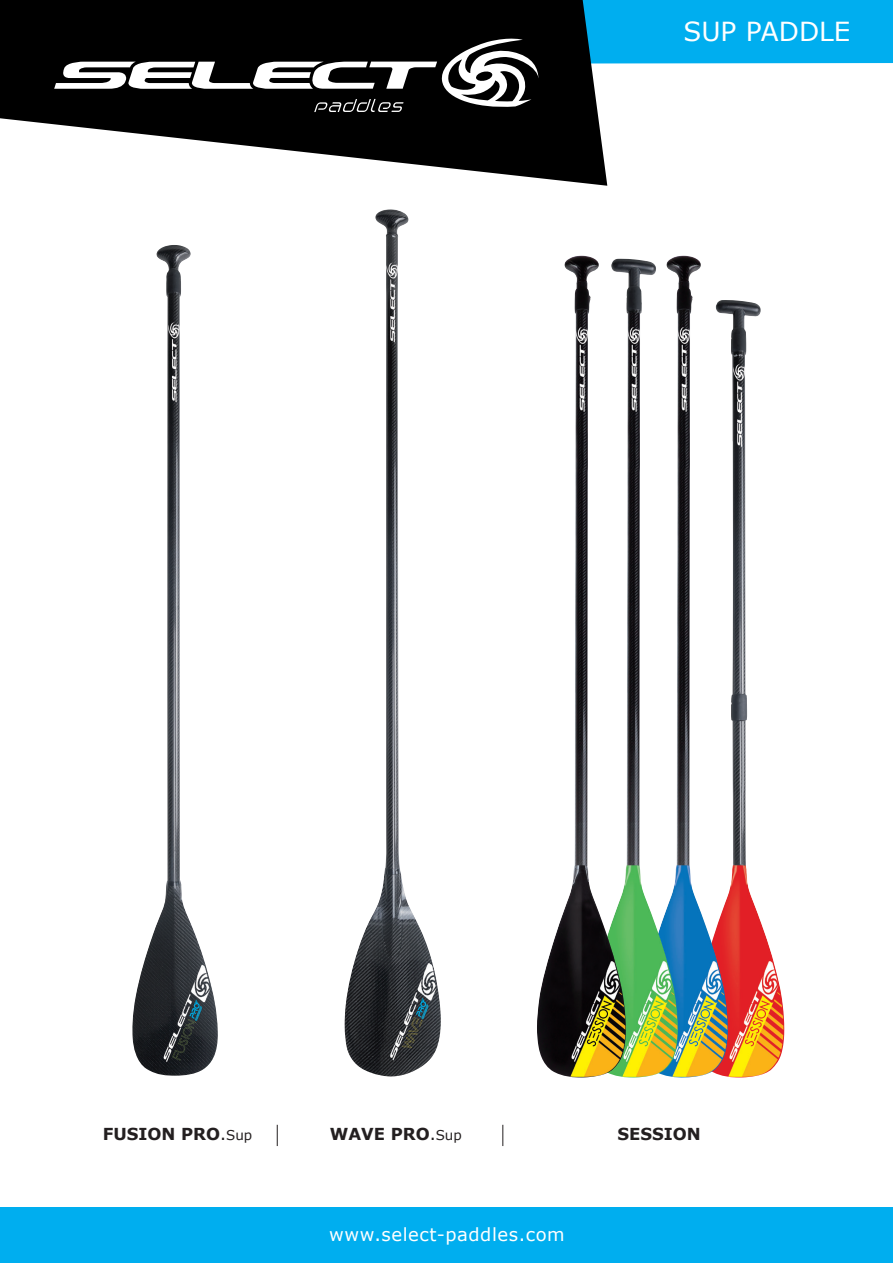
<style>
.page{position:relative;width:893px;height:1263px;background:#fff}
.page>*{position:absolute;margin:0;border:0;box-sizing:border-box;transform-origin:0 0}
.t1{font:26.25px "Verdana";color:#fff}
.t2{font:18px "Verdana";letter-spacing:.03em;color:#fff}
.t3{font:700 16.5px "Verdana";color:#231f20}
.s1{font-weight:400}
.s2{font-weight:400;font-size:13.5px}
</style>
<div class="page">
<div style="left:0;top:1208px;width:893px;height:55px;background:#00aeef"></div>
<svg style="left:0;top:0;width:607px;height:186px;fill:#000"></svg>
<svg style="left:54px;top:0;width:839px;height:112px"></svg>
<svg style="left:277px;top:1125px;width:1px;height:21px"></svg>
<svg style="left:502px;top:1125px;width:1px;height:21px"></svg>
<img style="left:345px;top:209px;width:96px;height:867px">
<img style="left:132px;top:245px;width:86px;height:831px">
<img style="left:729px;top:864px;width:55px;height:213px">
<img style="left:729px;top:300px;width:32px;height:564px">
<img style="left:666px;top:256px;width:63px;height:821px">
<img style="left:626px;top:303px;width:52px;height:774px">
<img style="left:626px;top:259px;width:30px;height:54px">
<img style="left:537px;top:256px;width:89px;height:821px">
<p class="t1" style="left:683px;top:14px;width:169px">SUP PADDLE</p>
<p class="t3" style="left:103px;top:1122px;width:151px">FUSION PRO<span class="s1">.</span><span class="s2">Sup</span></p>
<p class="t3" style="left:330px;top:1122px;width:134px">WAVE PRO<span class="s1">.</span><span class="s2">Sup</span></p>
<p class="t3" style="left:617px;top:1122px;width:85px">SESSION</p>
<p class="t2" style="left:329px;top:1222px;width:237px">www.select-paddles.com</p>
</div>
